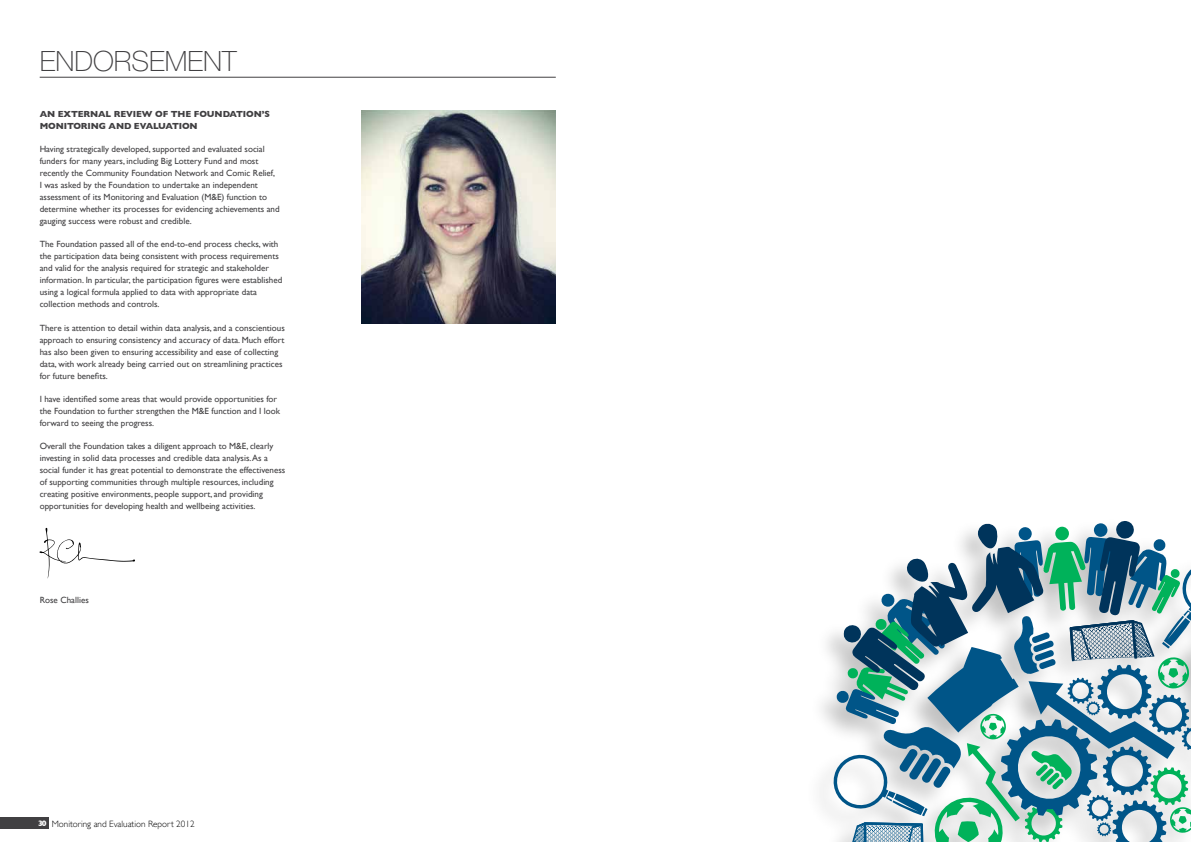
<style>
.page{position:relative;width:1191px;height:842px;background:#fff}
.page>*{position:absolute;margin:0;border:0;box-sizing:border-box;transform-origin:0 0}
.t1{font:100 28px "Helvetica Neue";color:#414042}
.t2{font:300 9.1px "Gill Sans";color:#000}
.t3{font:9px/12px "Gill Sans";color:#414042}
.t4{font:700 9px/12px "Gill Sans";letter-spacing:-.01em;color:#414042}
.t5{font:700 8px "Gill Sans";color:#fff}
</style>
<div class="page">
<img style="left:361px;top:111px;width:195px;height:213px">
<div style="left:0;top:817px;width:49px;height:12px;background:#414042"></div>
<hr style="left:40px;top:77px;width:516px;height:1px;background:#414042">
<svg style="left:830px;top:521px;width:361px;height:321px"></svg>
<svg style="left:39px;top:528px;width:96px;height:51px"></svg>
<h1 class="t1" style="left:40px;top:45px;width:198px">ENDORSEMENT</h1>
<p class="t4" style="left:40px;top:108px;width:232px">AN EXTERNAL REVIEW OF THE FOUNDATION’S<br>MONITORING AND EVALUATION</p>
<p class="t3" style="left:40px;top:143px;width:241px">Having strategically developed, supported and evaluated social funders for many years, including Big Lottery Fund and most recently the Community Foundation Network and Comic Relief,<br>I was asked by the Foundation to undertake an independent assessment of its Monitoring and Evaluation (M&amp;E) function to determine whether its processes for evidencing achievements and gauging success were robust and credible.</p>
<p class="t3" style="left:40px;top:238px;width:244px">The Foundation passed all of the end-to-end process checks, with the participation data being consistent with process requirements and valid for the analysis required for strategic and stakeholder information. In particular, the participation figures were established using a logical formula applied to data with appropriate data collection methods and controls.</p>
<p class="t3" style="left:40px;top:322px;width:247px">There is attention to detail within data analysis, and a conscientious approach to ensuring consistency and accuracy of data. Much effort has also been given to ensuring accessibility and ease of collecting data, with work already being carried out on streamlining practices for future benefits.</p>
<p class="t3" style="left:40px;top:393px;width:242px">I have identified some areas that would provide opportunities for the Foundation to further strengthen the M&amp;E function and I look forward to seeing the progress.</p>
<p class="t3" style="left:40px;top:440px;width:247px">Overall the Foundation takes a diligent approach to M&amp;E, clearly investing in solid data processes and credible data analysis. As a social funder it has great potential to demonstrate the effectiveness of supporting communities through multiple resources, including creating positive environments, people support, and providing opportunities for developing health and wellbeing activities.</p>
<p class="t3" style="left:40px;top:594px;width:51px">Rose Challies</p>
<p class="t2" style="left:52px;top:817px;width:144px">Monitoring and Evaluation Report 2012</p>
<p class="t5" style="left:38px;top:819px;width:10px">30</p>
</div>
